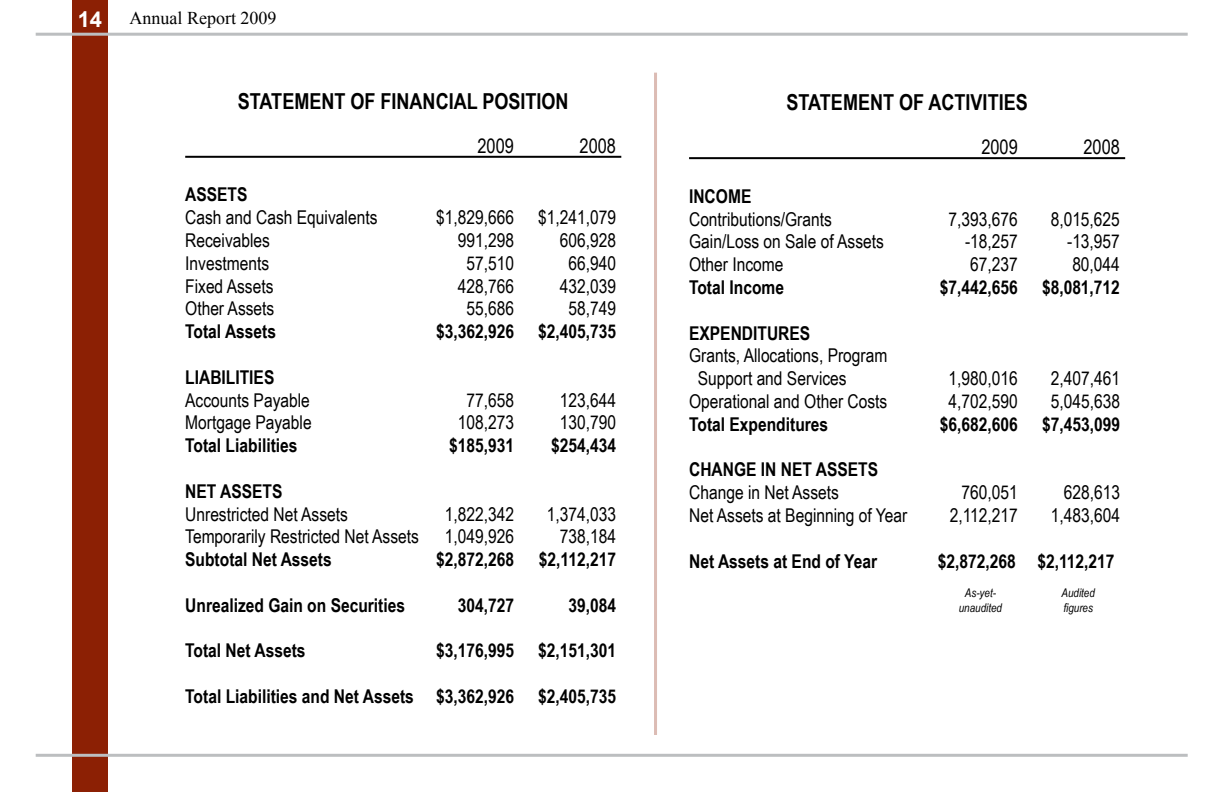
<style>
.page{position:relative;width:1224px;height:792px;background:#fff}
.page>*{position:absolute;margin:0;border:0;box-sizing:border-box;transform-origin:0 0}
.t1{font:700 22px "Arial Narrow";color:#000}
.t2{font:20px "Arial Narrow";color:#000}
.t3{font:19px/22.8px "Arial Narrow";color:#000}
.t4{font:700 19px "Arial Narrow";color:#000}
.t5{font:18px "Times New Roman";color:#000}
.t6{font:italic 12px/14.4px "Arial Narrow";color:#000;text-align:center}
.s1{font-family:"Arial";font-weight:700;font-size:22px;color:#fff}
</style>
<div class="page">
<div style="left:72px;top:0;width:36px;height:792px;background:#8c2004"></div>
<hr style="left:36px;top:33px;width:1152px;height:3px;background:#bcbec0">
<hr style="left:36px;top:754px;width:1152px;height:3px;background:#bcbec0">
<hr style="left:185px;top:156px;width:436px;height:2px;background:#000">
<hr style="left:689px;top:157px;width:436px;height:2px;background:#000">
<hr style="left:654px;top:73px;width:3px;height:662px;background:#dcbcb4">
<p class="t5" style="left:78px;top:5px;width:200px"><span class="s1">14</span> Annual Report 2009</p>
<p class="t1" style="left:238px;top:85px;width:332px">STATEMENT OF FINANCIAL POSITION</p>
<p class="t2" style="left:478px;top:131px;width:38px">2009</p>
<p class="t2" style="left:580px;top:131px;width:38px">2008</p>
<p class="t4" style="left:185px;top:180px;width:64px">ASSETS</p>
<p class="t3" style="left:185px;top:205px;width:194px">Cash and Cash Equivalents</p>
<p class="t3" style="left:436px;top:205px;width:79px">$1,829,666</p>
<p class="t3" style="left:538px;top:205px;width:79px">$1,241,079</p>
<p class="t3" style="left:185px;top:228px;width:86px">Receivables</p>
<p class="t3" style="left:458px;top:228px;width:58px">991,298</p>
<p class="t3" style="left:560px;top:228px;width:58px">606,928</p>
<p class="t3" style="left:185px;top:251px;width:85px">Investments</p>
<p class="t3" style="left:466px;top:251px;width:49px">57,510</p>
<p class="t3" style="left:568px;top:251px;width:49px">66,940</p>
<p class="t3" style="left:185px;top:274px;width:90px">Fixed Assets</p>
<p class="t3" style="left:458px;top:274px;width:58px">428,766</p>
<p class="t3" style="left:560px;top:274px;width:58px">432,039</p>
<p class="t3" style="left:185px;top:297px;width:91px">Other Assets</p>
<p class="t3" style="left:466px;top:297px;width:49px">55,686</p>
<p class="t3" style="left:568px;top:297px;width:49px">58,749</p>
<p class="t4" style="left:185px;top:317px;width:92px">Total Assets</p>
<p class="t4" style="left:436px;top:317px;width:79px">$3,362,926</p>
<p class="t4" style="left:538px;top:317px;width:79px">$2,405,735</p>
<p class="t4" style="left:185px;top:363px;width:91px">LIABILITIES</p>
<p class="t3" style="left:185px;top:388px;width:126px">Accounts Payable</p>
<p class="t3" style="left:466px;top:388px;width:49px">77,658</p>
<p class="t3" style="left:560px;top:388px;width:58px">123,644</p>
<p class="t3" style="left:185px;top:411px;width:128px">Mortgage Payable</p>
<p class="t3" style="left:458px;top:411px;width:58px">108,273</p>
<p class="t3" style="left:560px;top:411px;width:58px">130,790</p>
<p class="t4" style="left:185px;top:431px;width:114px">Total Liabilities</p>
<p class="t4" style="left:449px;top:431px;width:66px">$185,931</p>
<p class="t4" style="left:551px;top:431px;width:66px">$254,434</p>
<p class="t4" style="left:185px;top:477px;width:99px">NET ASSETS</p>
<p class="t3" style="left:185px;top:502px;width:164px">Unrestricted Net Assets</p>
<p class="t3" style="left:445px;top:502px;width:71px">1,822,342</p>
<p class="t3" style="left:547px;top:502px;width:71px">1,374,033</p>
<p class="t3" style="left:185px;top:525px;width:235px">Temporarily Restricted Net Assets</p>
<p class="t3" style="left:445px;top:525px;width:71px">1,049,926</p>
<p class="t3" style="left:560px;top:525px;width:58px">738,184</p>
<p class="t4" style="left:185px;top:545px;width:148px">Subtotal Net Assets</p>
<p class="t4" style="left:436px;top:545px;width:79px">$2,872,268</p>
<p class="t4" style="left:539px;top:545px;width:79px">$2,112,217</p>
<p class="t4" style="left:185px;top:591px;width:221px">Unrealized Gain on Securities</p>
<p class="t4" style="left:458px;top:591px;width:58px">304,727</p>
<p class="t4" style="left:568px;top:591px;width:49px">39,084</p>
<p class="t4" style="left:185px;top:636px;width:122px">Total Net Assets</p>
<p class="t4" style="left:436px;top:636px;width:79px">$3,176,995</p>
<p class="t4" style="left:538px;top:636px;width:79px">$2,151,301</p>
<p class="t4" style="left:185px;top:682px;width:330px">Total Liabilities and Net Assets $3,362,926</p>
<p class="t4" style="left:538px;top:682px;width:79px">$2,405,735</p>
<p class="t1" style="left:787px;top:86px;width:243px">STATEMENT OF ACTIVITIES</p>
<p class="t2" style="left:981px;top:132px;width:38px">2009</p>
<p class="t2" style="left:1084px;top:132px;width:38px">2008</p>
<p class="t4" style="left:689px;top:182px;width:64px">INCOME</p>
<p class="t3" style="left:689px;top:207px;width:144px">Contributions/Grants</p>
<p class="t3" style="left:949px;top:207px;width:71px">7,393,676</p>
<p class="t3" style="left:1051px;top:207px;width:71px">8,015,625</p>
<p class="t3" style="left:689px;top:230px;width:196px">Gain/Loss on Sale of Assets</p>
<p class="t3" style="left:965px;top:230px;width:54px">-18,257</p>
<p class="t3" style="left:1067px;top:230px;width:54px">-13,957</p>
<p class="t3" style="left:689px;top:252px;width:96px">Other Income</p>
<p class="t3" style="left:970px;top:252px;width:49px">67,237</p>
<p class="t3" style="left:1072px;top:252px;width:49px">80,044</p>
<p class="t4" style="left:689px;top:273px;width:96px">Total Income</p>
<p class="t4" style="left:940px;top:273px;width:79px">$7,442,656</p>
<p class="t4" style="left:1042px;top:273px;width:79px">$8,081,712</p>
<p class="t4" style="left:689px;top:318px;width:123px">EXPENDITURES</p>
<p class="t3" style="left:698px;top:344px;width:191px;text-indent:-9px">Grants, Allocations, Program<br>Support and Services</p>
<p class="t3" style="left:949px;top:366px;width:71px">1,980,016</p>
<p class="t3" style="left:1051px;top:366px;width:71px">2,407,461</p>
<p class="t3" style="left:689px;top:389px;width:200px">Operational and Other Costs</p>
<p class="t3" style="left:949px;top:389px;width:71px">4,702,590</p>
<p class="t3" style="left:1051px;top:389px;width:71px">5,045,638</p>
<p class="t4" style="left:689px;top:410px;width:141px">Total Expenditures</p>
<p class="t4" style="left:940px;top:410px;width:79px">$6,682,606</p>
<p class="t4" style="left:1042px;top:410px;width:79px">$7,453,099</p>
<p class="t4" style="left:689px;top:455px;width:190px">CHANGE IN NET ASSETS</p>
<p class="t3" style="left:689px;top:480px;width:151px">Change in Net Assets</p>
<p class="t3" style="left:962px;top:480px;width:58px">760,051</p>
<p class="t3" style="left:1064px;top:480px;width:58px">628,613</p>
<p class="t3" style="left:689px;top:503px;width:220px">Net Assets at Beginning of Year</p>
<p class="t3" style="left:950px;top:503px;width:70px">2,112,217</p>
<p class="t3" style="left:1051px;top:503px;width:71px">1,483,604</p>
<p class="t4" style="left:689px;top:546px;width:189px">Net Assets at End of Year</p>
<p class="t4" style="left:938px;top:546px;width:178px">$2,872,268 $2,112,217</p>
<p class="t6" style="left:959px;top:586px;width:45px">As-yet&shy;unaudited</p>
<p class="t6" style="left:1062px;top:586px;width:35px;text-align:left">Audited figures</p>
</div>
